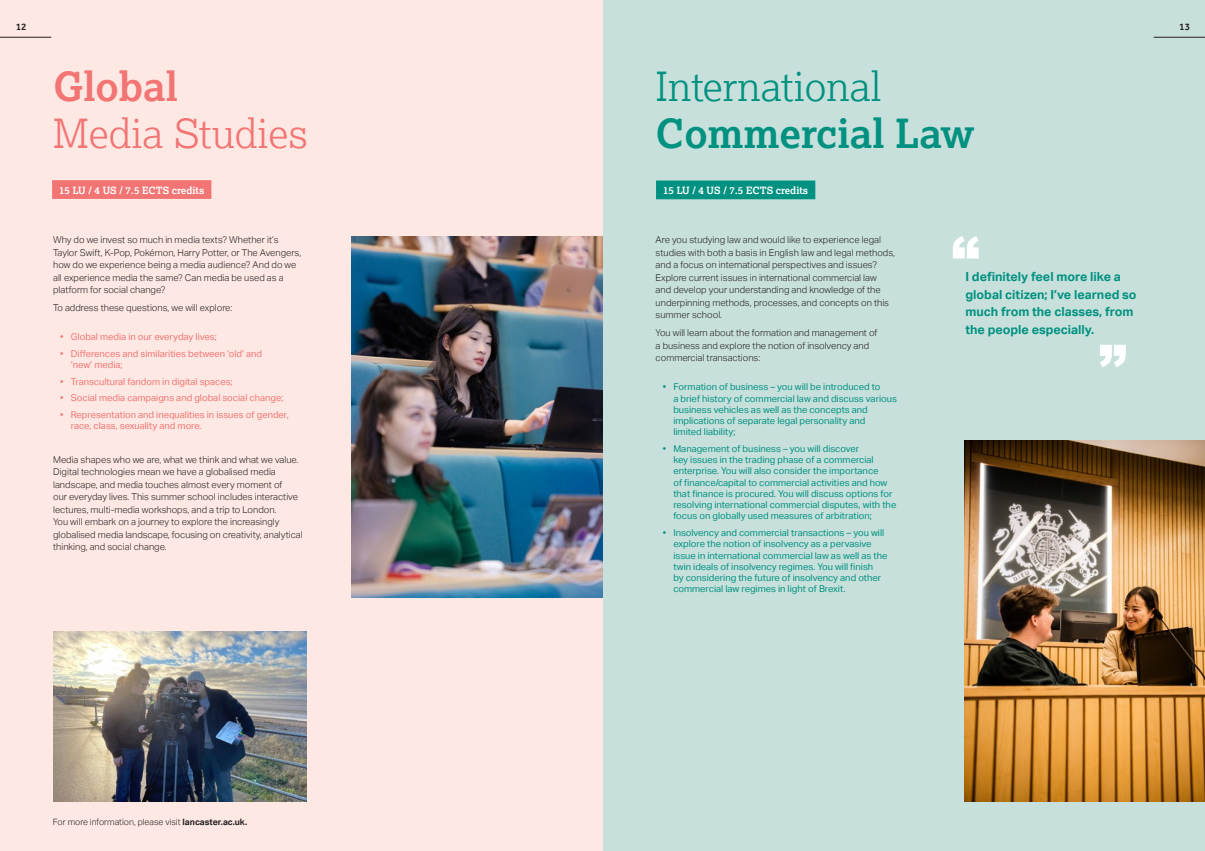
<style>
.page{position:relative;width:1205px;height:851px;background:#fff}
.page>*{position:absolute;margin:0;border:0;box-sizing:border-box;transform-origin:0 0}
.t1{font:900 56.25px "Arial";color:#fff}
.Heading_One_-_Black{font:300 40px/46.2px "Lexia";color:#009180}
.Heading_One_-_Black-2{font:300 40px/46.2px "Lexia";color:#f27574}
.Body_Copy_-_Black{font:700 12.5px/17.5px "Aktiv Grotesk";color:#009180}
.Coral_Block_Header{font:700 10px "Lexia";color:#fff}
.Green_1_Block_Header{font:700 10px "Lexia";color:#fff}
.t2{font:500 10px "Effra";color:#231f20}
.Body_Copy_-_Black-2{font:300 9.38px/12.5px "Aktiv Grotesk";color:#231f20}
.Body_Copy_-_Black-3{font:9.38px/11.2px "Aktiv Grotesk";color:#009180}
.Body_Copy_-_Black-4{font:9.38px/11.2px "Aktiv Grotesk";color:#f27574}
.t3{font:300 8.75px "Aktiv Grotesk";color:#231f20}
.s1{font-weight:700}
</style>
<div class="page">
<div style="left:602px;top:0;width:603px;height:850px;background:#c8e0dc"></div>
<div style="left:0;top:0;width:602px;height:850px;background:#fde8e3"></div>
<div style="left:52px;top:180px;width:159px;height:19px;background:#f27574"></div>
<img style="left:53px;top:631px;width:253px;height:170px">
<img style="left:351px;top:237px;width:251px;height:360px">
<hr style="left:0;top:37px;width:51px;height:1px;background:#231f20">
<hr style="left:1153px;top:37px;width:52px;height:1px;background:#231f20">
<div style="left:656px;top:180px;width:159px;height:19px;background:#009180"></div>
<img style="left:964px;top:440px;width:241px;height:361px">
<p class="t2" style="left:16px;top:21px;width:12px">12</p>
<p class="t2" style="left:1179px;top:21px;width:12px">13</p>
<p class="Heading_One_-_Black-2" style="left:53px;top:62px;width:256px"><span class="s1">Global<br></span>Media Studies</p>
<p class="Coral_Block_Header" style="left:59px;top:184px;width:147px">15 LU / 4 US / 7.5 ECTS credits</p>
<p class="Body_Copy_-_Black-2" style="left:53px;top:234px;width:249px">Why do we invest so much in media texts? Whether it’s Taylor Swift, K-Pop, Pokémon, Harry Potter, or The Avengers, how do we experience being a media audience? And do we all experience media the same? Can media be used as a platform for social change?</p>
<p class="Body_Copy_-_Black-2" style="left:53px;top:302px;width:181px">To address these questions, we will explore:</p>
<p class="Body_Copy_-_Black-4" style="left:60px;top:331px;width:158px">• Global media in our everyday lives;</p>
<p class="Body_Copy_-_Black-4" style="left:71px;top:348px;width:193px;text-indent:-11px">• Differences and similarities between ‘old’ and ‘new’ media;</p>
<p class="Body_Copy_-_Black-4" style="left:60px;top:376px;width:174px">• Transcultural fandom in digital spaces;</p>
<p class="Body_Copy_-_Black-4" style="left:60px;top:392px;width:225px">• Social media campaigns and global social change;</p>
<p class="Body_Copy_-_Black-4" style="left:71px;top:409px;width:219px;text-indent:-11px">• Representation and inequalities in issues of gender, race, class, sexuality and more.</p>
<p class="Body_Copy_-_Black-2" style="left:53px;top:453px;width:251px">Media shapes who we are, what we think and what we value.<br>Digital technologies mean we have a globalised media landscape, and media touches almost every moment of<br>our everyday lives. This summer school includes interactive lectures, multi-media workshops, and a trip to London.<br>You will embark on a journey to explore the increasingly globalised media landscape, focusing on creativity, analytical thinking, and social change.</p>
<p class="t3" style="left:53px;top:817px;width:196px">For more information, please visit <span class="s1">lancaster.ac.uk.</span></p>
<p class="Heading_One_-_Black" style="left:656px;top:62px;width:320px">International<br><span class="s1">Commercial Law</span></p>
<p class="Green_1_Block_Header" style="left:663px;top:184px;width:147px">15 LU / 4 US / 7.5 ECTS credits</p>
<p class="Body_Copy_-_Black-2" style="left:656px;top:234px;width:241px">Are you studying law and would like to experience legal studies with both a basis in English law and legal methods, and a focus on international perspectives and issues?<br>Explore current issues in international commercial law<br>and develop your understanding and knowledge of the underpinning methods, processes, and concepts on this summer school.</p>
<p class="Body_Copy_-_Black-2" style="left:656px;top:327px;width:223px">You will learn about the formation and management of a business and explore the notion of insolvency and commercial transactions:</p>
<p class="Body_Copy_-_Black-3" style="left:673px;top:381px;width:225px;text-indent:-11px">• Formation of business – you will be introduced to<br>a brief history of commercial law and discuss various business vehicles as well as the concepts and implications of separate legal personality and<br>limited liability;</p>
<p class="Body_Copy_-_Black-3" style="left:673px;top:443px;width:224px;text-indent:-11px">• Management of business – you will discover<br>key issues in the trading phase of a commercial enterprise. You will also consider the importance<br>of finance/capital to commercial activities and how that finance is procured. You will discuss options for resolving international commercial disputes, with the focus on globally used measures of arbitration;</p>
<p class="Body_Copy_-_Black-3" style="left:673px;top:527px;width:215px;text-indent:-11px">• Insolvency and commercial transactions – you will explore the notion of insolvency as a pervasive issue in international commercial law as well as the twin ideals of insolvency regimes. You will finish<br>by considering the future of insolvency and other commercial law regimes in light of Brexit.</p>
<p class="t1" style="left:951px;top:216px;width:30px">“</p>
<p class="Body_Copy_-_Black" style="left:965px;top:268px;width:173px">I definitely feel more like a global citizen; I’ve learned so much from the classes, from the people especially.</p>
<p class="t1" style="left:1127px;top:387px;width:30px;rotate:-180deg">“</p>
</div>
